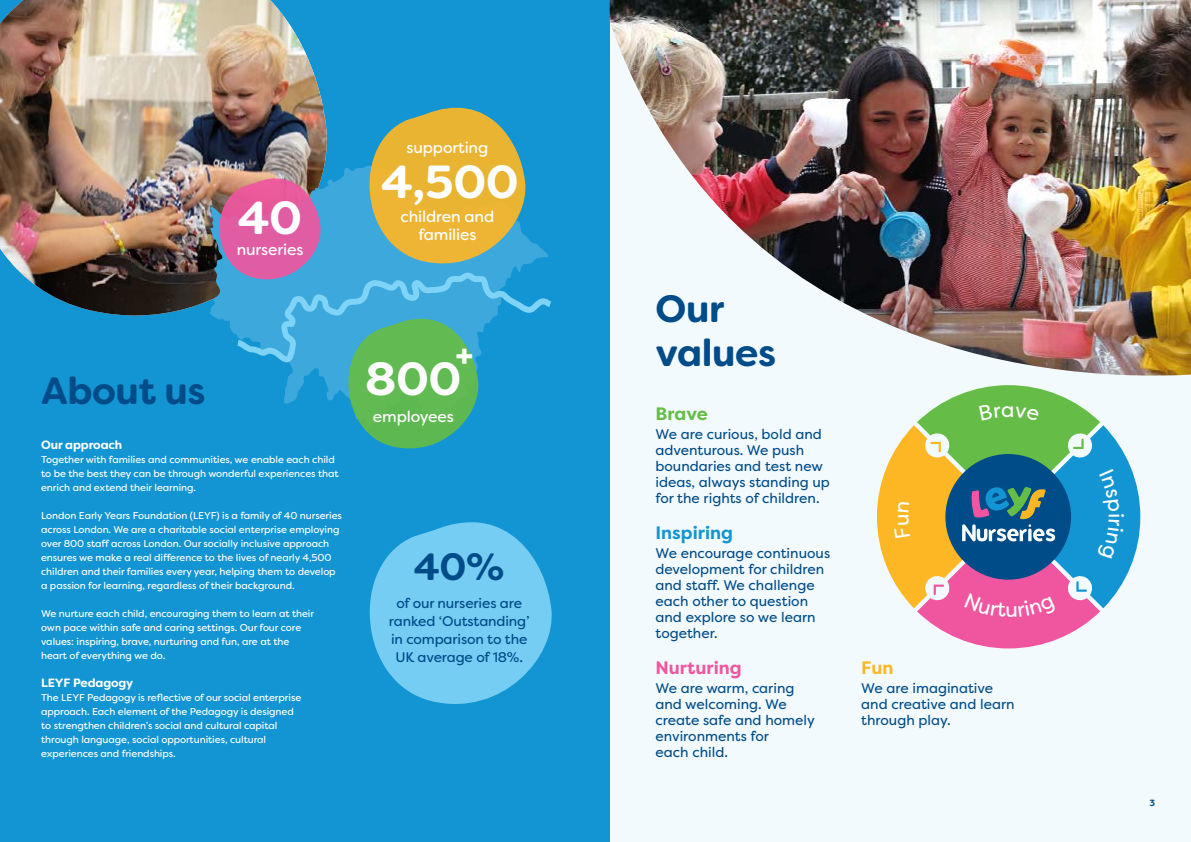
<style>
.page{position:relative;width:1191px;height:842px;background:#fff}
.page>*{position:absolute;margin:0;border:0;box-sizing:border-box;transform-origin:0 0}
.t1{font:700 46.4px "Filson Soft";letter-spacing:-.01em;color:#fff}
.t2{font:700 38px/44px "Filson Soft";letter-spacing:-.01em;color:#004c88}
.t3{font:700 31.4px "Filson Soft";color:#fff}
.t4{font:700 18px "Filson Pro";color:#ef569f}
.t5{font:700 18px "Filson Pro";color:#1395d3}
.t6{font:700 18px "Filson Pro";color:#65bc46}
.t7{font:700 18px "Filson Pro";color:#fdb724}
.t8{font:15.8px/18.1px "Filson Soft";letter-spacing:-.01em;color:#fff;text-align:center}
.t9{font:14px/16px "Filson Pro";color:#004c88}
.t10{font:14px/18px "Filson Soft";letter-spacing:-.01em;color:#004c88;text-align:center}
.t11{font:700 12px "Filson Soft";letter-spacing:-.01em;color:#fff}
.t12{font:10px/14px "Filson Soft";letter-spacing:-.01em;color:#fff}
.t13{font:700 9px "Filson Soft";color:#004c88}
</style>
<div class="page">
<div style="left:595px;top:0;width:596px;height:842px;background:#f3fafd"></div>
<div style="left:0;top:0;width:609px;height:842px;background:#1395d3"></div>
<img style="left:609px;top:0;width:582px;height:381px">
<img style="left:0;top:0;width:322px;height:316px">
<svg style="left:210px;top:100px;width:341px;height:349px"></svg>
<svg style="left:369px;top:522px;width:183px;height:182px"></svg>
<svg style="left:877px;top:385px;width:263px;height:263px"></svg>
<h1 class="t1" style="left:238px;top:189px;width:66px">40</h1>
<h3 class="t8" style="left:237px;top:240px;width:68px">nurseries</h3>
<h3 class="t8" style="left:406px;top:138px;width:83px">supporting</h3>
<h1 class="t1" style="left:381px;top:154px;width:139px">4,500</h1>
<h3 class="t8" style="left:401px;top:207px;width:95px">children and families</h3>
<h2 class="t2" style="left:41px;top:368px;width:166px">About us</h2>
<p class="t11" style="left:41px;top:437px;width:83px">Our approach</p>
<p class="t12" style="left:41px;top:452px;width:299px">Together with families and communities, we enable each child to be the best they can be through wonderful experiences that enrich and extend their learning.</p>
<p class="t12" style="left:41px;top:508px;width:302px">London Early Years Foundation (LEYF) is a family of 40 nurseries across London. We are a charitable social enterprise employing over 800 staff across London. Our socially inclusive approach ensures we make a real difference to the lives of nearly 4,500 children and their families every year, helping them to develop a passion for learning, regardless of their background.</p>
<p class="t12" style="left:41px;top:606px;width:274px">We nurture each child, encouraging them to learn at their own pace within safe and caring settings. Our four core values: inspiring, brave, nurturing and fun, are at the heart of everything we do.</p>
<p class="t11" style="left:41px;top:675px;width:94px">LEYF Pedagogy</p>
<p class="t12" style="left:41px;top:690px;width:262px">The LEYF Pedagogy is reflective of our social enterprise approach. Each element of the Pedagogy is designed to strengthen children’s social and cultural capital through language, social opportunities, cultural experiences and friendships.</p>
<h3 class="t3" style="left:455px;top:335px;width:19px">+</h3>
<h1 class="t1" style="left:365px;top:351px;width:98px">800</h1>
<h3 class="t8" style="left:373px;top:407px;width:82px">employees</h3>
<h2 class="t2" style="left:414px;top:544px;width:92px">40%</h2>
<h3 class="t10" style="left:389px;top:594px;width:142px">of our nurseries are ranked ‘Outstanding’ in comparison to the<br>UK average of 18%.</h3>
<h2 class="t2" style="left:655px;top:287px;width:122px">Our values</h2>
<h3 class="t6" style="left:655px;top:403px;width:54px">Brave</h3>
<h3 class="t9" style="left:655px;top:426px;width:176px">We are curious, bold and adventurous. We push boundaries and test new ideas, always standing up for the rights of children.</h3>
<h3 class="t5" style="left:655px;top:521px;width:79px">Inspiring</h3>
<h3 class="t9" style="left:655px;top:544px;width:176px">We encourage continuous development for children and staff. We challenge each other to question and explore so we learn together.</h3>
<h3 class="t4" style="left:655px;top:656px;width:88px">Nurturing</h3>
<h3 class="t9" style="left:655px;top:680px;width:161px">We are warm, caring and welcoming. We create safe and homely environments for<br>each child.</h3>
<h3 class="t7" style="left:861px;top:656px;width:34px">Fun</h3>
<h3 class="t9" style="left:861px;top:680px;width:155px">We are imaginative and creative and learn through play.</h3>
<p class="t13" style="left:1149px;top:797px;width:7px">3</p>
</div>
